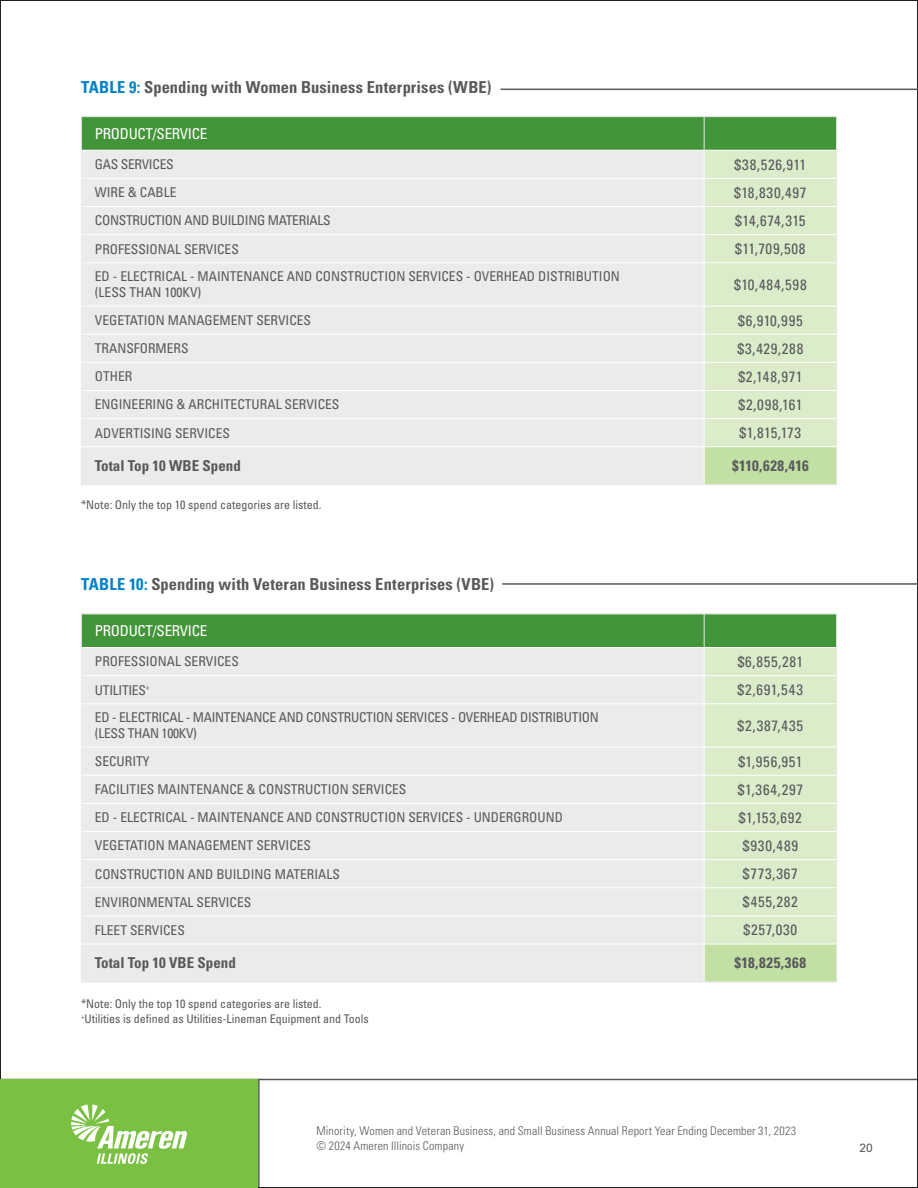
<style>
.page{position:relative;width:918px;height:1188px;background:#fff}
.page>*{position:absolute;margin:0;border:0;box-sizing:border-box;transform-origin:0 0}
.t1{font:700 condensed 16.5px "Univers LT Std";letter-spacing:.005em;color:#58595b}
.t2{font:condensed 15px "Univers LT Std";letter-spacing:.045em;color:#58595b}
.t3{font:700 condensed 15px "Univers LT Std";color:#58595b}
.t4{font:condensed 15px "Univers LT Std";letter-spacing:-.02em;color:#fff}
.t5{font:condensed 13.5px/16.2px "Univers LT Std";color:#58595b}
.t6{font:condensed 13.5px/16.2px "Univers LT Std";letter-spacing:-.02em;color:#58595b}
.t7{font:condensed 12px/15px "Univers LT Std";color:#58595b}
.t8{font:300 condensed 12px/15px "Univers LT Std";letter-spacing:.015em;color:#58595b}
.t9{font:12px "Univers LT Std";color:#58595b}
.s1{color:#0081c6}
</style>
<div class="page">
<hr style="left:0;top:1079px;width:918px;height:1px;background:#58595b">
<hr style="left:258px;top:1080px;width:2px;height:108px;background:#58595b">
<div style="left:0;top:1079px;width:258px;height:109px;background:#7ac143"></div>
<svg style="left:71px;top:1105px;width:116px;height:59px"></svg>
<hr style="left:501px;top:89px;width:417px;height:1px;background:#58595b">
<hr style="left:502px;top:583px;width:416px;height:2px;background:#58595b">
<div style="left:82px;top:447px;width:622px;height:37px;background:#ebebec"></div>
<div style="left:704px;top:447px;width:133px;height:38px;background:#c2dfa4"></div>
<hr style="left:81px;top:116px;width:623px;height:1px;background:#e6e7e8">
<hr style="left:704px;top:116px;width:133px;height:1px;background:#e6e7e8">
<hr style="left:81px;top:447px;width:1px;height:37px;background:#e6e7e8">
<hr style="left:836px;top:447px;width:1px;height:37px;background:#e6e7e8">
<hr style="left:704px;top:447px;width:1px;height:37px;background:#fff">
<hr style="left:81px;top:484px;width:623px;height:1px;background:#e6e7e8">
<hr style="left:704px;top:484px;width:133px;height:1px;background:#e6e7e8">
<svg style="left:81px;top:117px;width:756px;height:330px;background:#d8e3d5"></svg>
<hr style="left:81px;top:150px;width:623px;height:1px;background:#fff">
<div style="left:82px;top:945px;width:622px;height:37px;background:#ebebec"></div>
<div style="left:704px;top:944px;width:133px;height:38px;background:#c2dfa4"></div>
<hr style="left:81px;top:944px;width:1px;height:38px;background:#e6e7e8">
<hr style="left:836px;top:944px;width:1px;height:38px;background:#e6e7e8">
<hr style="left:704px;top:944px;width:132px;height:1px;background:#fff">
<hr style="left:704px;top:944px;width:1px;height:38px;background:#fff">
<hr style="left:81px;top:982px;width:623px;height:1px;background:#e6e7e8">
<hr style="left:704px;top:982px;width:133px;height:1px;background:#e6e7e8">
<hr style="left:81px;top:944px;width:623px;height:1px;background:#fff">
<svg style="left:81px;top:614px;width:756px;height:330px;background:#d8e3d5"></svg>
<hr style="left:81px;top:647px;width:623px;height:1px;background:#fff">
<p class="t1" style="left:81px;top:77px;width:412px"><span class="s1">TABLE 9:</span> Spending with Women Business Enterprises (WBE)</p>
<p class="t4" style="left:95px;top:124px;width:114px">PRODUCT/SERVICE</p>
<p class="t6" style="left:95px;top:156px;width:80px">GAS SERVICES</p>
<p class="t2" style="left:735px;top:155px;width:73px">$38,526,911</p>
<p class="t5" style="left:95px;top:184px;width:83px">WIRE &amp; CABLE</p>
<p class="t2" style="left:734px;top:183px;width:74px">$18,830,497</p>
<p class="t6" style="left:95px;top:212px;width:237px">CONSTRUCTION AND BUILDING MATERIALS</p>
<p class="t2" style="left:735px;top:211px;width:72px">$14,674,315</p>
<p class="t5" style="left:95px;top:241px;width:146px">PROFESSIONAL SERVICES</p>
<p class="t2" style="left:735px;top:239px;width:72px">$11,709,508</p>
<p class="t5" style="left:95px;top:268px;width:527px">ED - ELECTRICAL - MAINTENANCE AND CONSTRUCTION SERVICES - OVERHEAD DISTRIBUTION (LESS THAN 100KV)</p>
<p class="t2" style="left:734px;top:275px;width:74px">$10,484,598</p>
<p class="t5" style="left:95px;top:312px;width:218px">VEGETATION MANAGEMENT SERVICES</p>
<p class="t2" style="left:738px;top:311px;width:66px">$6,910,995</p>
<p class="t5" style="left:95px;top:340px;width:95px">TRANSFORMERS</p>
<p class="t2" style="left:737px;top:339px;width:67px">$3,429,288</p>
<p class="t5" style="left:95px;top:368px;width:39px">OTHER</p>
<p class="t2" style="left:738px;top:367px;width:66px">$2,148,971</p>
<p class="t5" style="left:95px;top:396px;width:246px">ENGINEERING &amp; ARCHITECTURAL SERVICES</p>
<p class="t2" style="left:738px;top:395px;width:65px">$2,098,161</p>
<p class="t5" style="left:95px;top:424px;width:137px">ADVERTISING SERVICES</p>
<p class="t2" style="left:740px;top:423px;width:63px">$1,815,173</p>
<p class="t3" style="left:95px;top:457px;width:148px">Total Top 10 WBE Spend</p>
<p class="t3" style="left:732px;top:457px;width:78px">$110,628,416</p>
<p class="t7" style="left:81px;top:497px;width:242px">*Note: Only the top 10 spend categories are listed.</p>
<p class="t1" style="left:81px;top:574px;width:415px"><span class="s1">TABLE 10:</span> Spending with Veteran Business Enterprises (VBE)</p>
<p class="t4" style="left:95px;top:621px;width:114px">PRODUCT/SERVICE</p>
<p class="t5" style="left:95px;top:653px;width:146px">PROFESSIONAL SERVICES</p>
<p class="t2" style="left:738px;top:652px;width:67px">$6,855,281</p>
<p class="t6" style="left:95px;top:682px;width:56px">UTILITIES<sup>+</sup></p>
<p class="t2" style="left:738px;top:680px;width:67px">$2,691,543</p>
<p class="t6" style="left:95px;top:709px;width:506px">ED - ELECTRICAL - MAINTENANCE AND CONSTRUCTION SERVICES - OVERHEAD DISTRIBUTION (LESS THAN 100KV)</p>
<p class="t2" style="left:738px;top:716px;width:67px">$2,387,435</p>
<p class="t5" style="left:95px;top:753px;width:56px">SECURITY</p>
<p class="t2" style="left:738px;top:752px;width:66px">$1,956,951</p>
<p class="t5" style="left:95px;top:781px;width:313px">FACILITIES MAINTENANCE &amp; CONSTRUCTION SERVICES</p>
<p class="t2" style="left:738px;top:780px;width:67px">$1,364,297</p>
<p class="t5" style="left:95px;top:809px;width:470px">ED - ELECTRICAL - MAINTENANCE AND CONSTRUCTION SERVICES - UNDERGROUND</p>
<p class="t2" style="left:739px;top:808px;width:65px">$1,153,692</p>
<p class="t5" style="left:95px;top:837px;width:218px">VEGETATION MANAGEMENT SERVICES</p>
<p class="t2" style="left:743px;top:836px;width:57px">$930,489</p>
<p class="t5" style="left:95px;top:865px;width:247px">CONSTRUCTION AND BUILDING MATERIALS</p>
<p class="t2" style="left:743px;top:864px;width:56px">$773,367</p>
<p class="t5" style="left:95px;top:894px;width:158px">ENVIRONMENTAL SERVICES</p>
<p class="t2" style="left:743px;top:892px;width:56px">$455,282</p>
<p class="t5" style="left:95px;top:922px;width:92px">FLEET SERVICES</p>
<p class="t2" style="left:743px;top:921px;width:55px">$257,030</p>
<p class="t3" style="left:95px;top:954px;width:143px">Total Top 10 VBE Spend</p>
<p class="t3" style="left:735px;top:954px;width:73px">$18,825,368</p>
<p class="t7" style="left:81px;top:996px;width:289px">*Note: Only the top 10 spend categories are listed.<br><sup>+</sup>Utilities is defined as Utilities-Lineman Equipment and Tools</p>
<p class="t8" style="left:316px;top:1124px;width:481px">Minority, Women and Veteran Business, and Small Business Annual Report Year Ending December 31, 2023 © 2024 Ameren Illinois Company</p>
<p class="t9" style="left:860px;top:1141px;width:15px">20</p>
</div>
